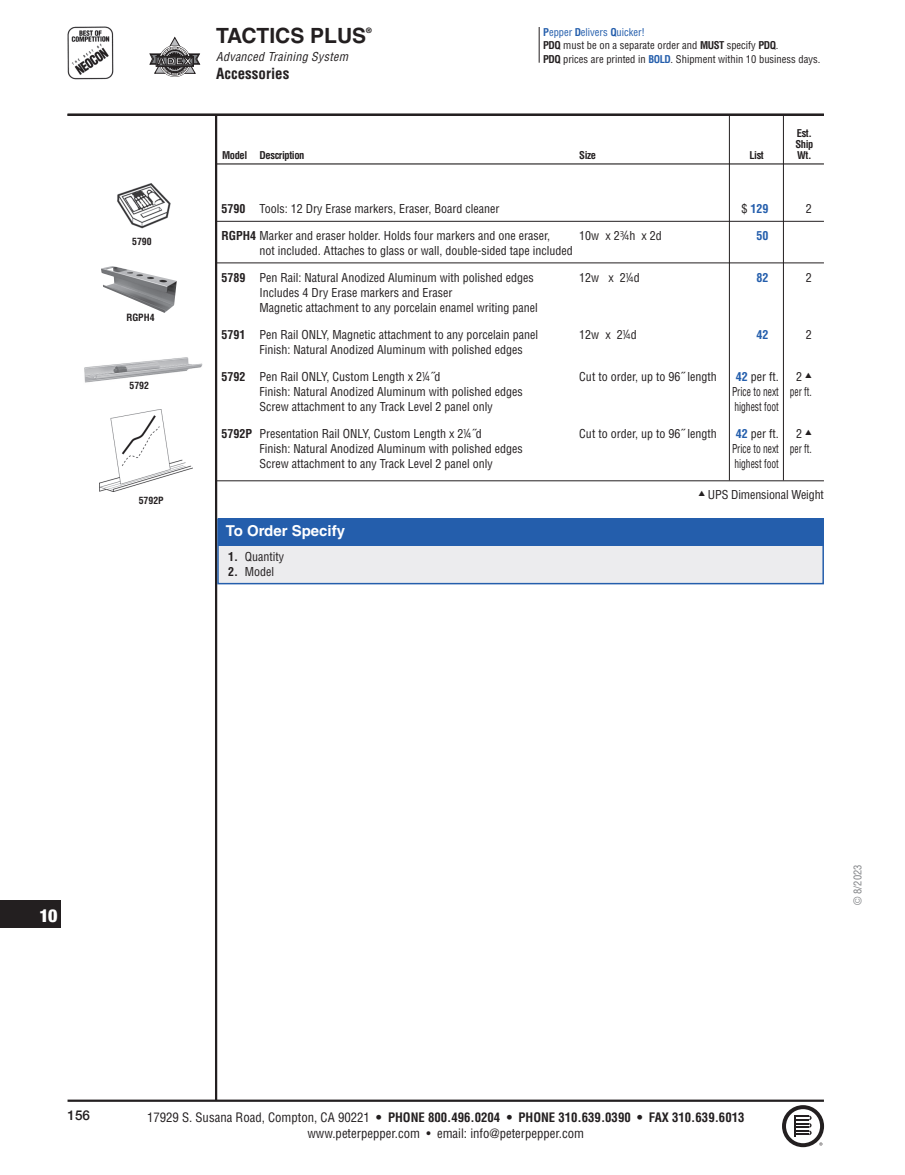
<style>
.page{position:relative;width:905px;height:1175px;background:#fff}
.page>*{position:absolute;margin:0;border:0;box-sizing:border-box;transform-origin:0 0}
.t1{font:700 21px "Helvetica LT";color:#231f20}
.t2{font:900 condensed 18px "Helvetica Neue";color:#fff}
.t3{font:700 15px "Helvetica LT";color:#fff}
.t4{font:700 condensed 15px "Helvetica";color:#231f20}
.t5{font:500 13.5px "Helvetica Neue";color:#231f20}
.t6{font:condensed 12.75px/15.3px "Helvetica";color:#231f20;text-align:center}
.t7{font:condensed 12px "Helvetica";color:#231f20}
.t8{font:condensed 12px "Helvetica";color:#231f20;scale:.79 1}
.t9{font:italic condensed 12px "Helvetica";letter-spacing:.025em;color:#231f20}
.t10{font:700 condensed 12px "Helvetica";color:#245eac}
.t11{font:condensed 10.5px "Helvetica";color:#231f20}
.t12{font:700 condensed 10.5px "Helvetica";letter-spacing:-.04em;color:#231f20}
.t13{font:condensed 10.5px "Helvetica";color:#245eac}
.t14{font:condensed 10.5px "Helvetica LT Pro";color:#808285}
.t15{font:700 condensed 9.75px "Helvetica";color:#231f20}
.t16{font:700 7.5px "Helvetica LT";color:#231f20}
.s1{font-weight:700}
.s2{font-weight:700;color:#245eac}
.s3{font-weight:400;color:#231f20}
.s4{font-family:"TBAA Forever";font-stretch:normal}
</style>
<div class="page">
<hr style="left:215px;top:115px;width:2px;height:985px;background:#231f20">
<hr style="left:68px;top:1099px;width:756px;height:2px;background:#231f20">
<svg style="left:782px;top:1105px;width:42px;height:42px"></svg>
<div style="left:0;top:900px;width:61px;height:27px;background:#231f20"></div>
<img style="left:67px;top:26px;width:47px;height:54px">
<hr style="left:783px;top:115px;width:1px;height:365px;background:#231f20">
<hr style="left:729px;top:115px;width:1px;height:365px;background:#231f20">
<hr style="left:216px;top:163px;width:608px;height:1px;background:#231f20">
<hr style="left:216px;top:221px;width:608px;height:1px;background:#231f20">
<hr style="left:216px;top:262px;width:608px;height:1px;background:#231f20">
<hr style="left:216px;top:480px;width:608px;height:1px;background:#231f20">
<img style="left:100px;top:410px;width:92px;height:81px">
<div style="left:217px;top:518px;width:607px;height:66px;background:#ececee;border:2px solid #245eac"></div>
<div style="left:218px;top:518px;width:605px;height:27px;background:#245eac"></div>
<div style="left:159px;top:46px;width:31px;height:31px;border:1px solid #231f20;border-radius:50%"></div>
<img style="left:167px;top:75px;width:16px;height:1px">
<svg style="left:149px;top:37px;width:51px;height:38px"></svg>
<img style="left:117px;top:183px;width:54px;height:46px">
<img style="left:84px;top:357px;width:118px;height:26px">
<hr style="left:538px;top:27px;width:1px;height:36px;background:#231f20">
<hr style="left:68px;top:114px;width:756px;height:2px;background:#231f20">
<img style="left:101px;top:266px;width:76px;height:47px">
<p class="t15" style="left:132px;top:235px;width:21px">5790</p>
<p class="t15" style="left:126px;top:311px;width:30px">RGPH4</p>
<p class="t15" style="left:129px;top:379px;width:21px">5792</p>
<p class="t15" style="left:139px;top:494px;width:26px">5792P</p>
<p class="t1" style="left:216px;top:23px;width:152px">TACTICS PLUS</p>
<p class="t16" style="left:366px;top:25px;width:7px">®</p>
<p class="t9" style="left:216px;top:49px;width:133px">Advanced Training System</p>
<p class="t4" style="left:216px;top:65px;width:75px">Accessories</p>
<p class="t13" style="left:543px;top:25px;width:103px"><span class="s1">P</span>epper <span class="s1">D</span>elivers <span class="s1">Q</span>uicker!</p>
<p class="t11" style="left:543px;top:39px;width:237px"><span class="s1">PDQ</span> must be on a separate order and <span class="s1">MUST</span> specify <span class="s1">PDQ</span>.</p>
<p class="t11" style="left:543px;top:52px;width:278px"><span class="s1">PDQ</span> prices are printed in <span class="s2">BOLD</span>. Shipment within 10 business days.</p>
<p class="t12" style="left:796px;top:127px;width:17px">Est.</p>
<p class="t12" style="left:795px;top:138px;width:19px">Ship</p>
<p class="t12" style="left:222px;top:149px;width:84px">Model Description</p>
<p class="t12" style="left:579px;top:149px;width:18px">Size</p>
<p class="t12" style="left:749px;top:149px;width:16px">List</p>
<p class="t12" style="left:797px;top:149px;width:16px">Wt.</p>
<p class="t7" style="left:221px;top:201px;width:279px"><span class="s1">5790</span> Tools: 12 Dry Erase markers, Eraser, Board cleaner</p>
<p class="t10" style="left:741px;top:202px;width:28px"><span class="s3">$</span> 129</p>
<p class="t7" style="left:806px;top:201px;width:7px">2</p>
<p class="t7" style="left:221px;top:228px;width:330px"><span class="s1">RGPH4</span> Marker and eraser holder. Holds four markers and one eraser,</p>
<p class="t7" style="left:579px;top:228px;width:84px">10w x 2<span class="s4">c</span>h x 2d</p>
<p class="t10" style="left:756px;top:229px;width:13px">50</p>
<p class="t7" style="left:260px;top:243px;width:314px">not included. Attaches to glass or wall, double-sided tape included</p>
<p class="t7" style="left:221px;top:270px;width:314px"><span class="s1">5789</span> Pen Rail: Natural Anodized Aluminum with polished edges</p>
<p class="t7" style="left:579px;top:270px;width:62px">12w x 2<span class="s4">b</span>d</p>
<p class="t10" style="left:756px;top:271px;width:13px">82</p>
<p class="t7" style="left:806px;top:270px;width:7px">2</p>
<p class="t7" style="left:260px;top:285px;width:194px">Includes 4 Dry Erase markers and Eraser</p>
<p class="t7" style="left:260px;top:300px;width:280px">Magnetic attachment to any porcelain enamel writing panel</p>
<p class="t7" style="left:221px;top:327px;width:318px"><span class="s1">5791</span> Pen Rail ONLY, Magnetic attachment to any porcelain panel</p>
<p class="t7" style="left:579px;top:327px;width:59px">12w x 2<span class="s4">b</span>d</p>
<p class="t10" style="left:756px;top:328px;width:13px">42</p>
<p class="t7" style="left:806px;top:327px;width:7px">2</p>
<p class="t7" style="left:260px;top:342px;width:264px">Finish: Natural Anodized Aluminum with polished edges</p>
<p class="t7" style="left:221px;top:369px;width:220px"><span class="s1">5792</span> Pen Rail ONLY, Custom Length x 2<span class="s4">b</span>˝d</p>
<p class="t7" style="left:579px;top:369px;width:139px">Cut to order, up to 96˝ length</p>
<p class="t7" style="left:736px;top:369px;width:44px"><span class="s2">42</span> per ft.</p>
<p class="t7" style="left:796px;top:369px;width:17px">2 ▲</p>
<p class="t7" style="left:260px;top:384px;width:264px">Finish: Natural Anodized Aluminum with polished edges</p>
<p class="t8" style="left:732px;top:384px;width:103px">Price to next per ft.</p>
<p class="t7" style="left:260px;top:399px;width:235px">Screw attachment to any Track Level 2 panel only</p>
<p class="t8" style="left:734px;top:399px;width:58px">highest foot</p>
<p class="t7" style="left:221px;top:426px;width:262px"><span class="s1">5792P</span> Presentation Rail ONLY, Custom Length x 2<span class="s4">b</span>˝d</p>
<p class="t7" style="left:579px;top:426px;width:139px">Cut to order, up to 96˝ length</p>
<p class="t7" style="left:736px;top:426px;width:44px"><span class="s2">42</span> per ft.</p>
<p class="t7" style="left:796px;top:426px;width:17px">2 ▲</p>
<p class="t7" style="left:260px;top:441px;width:264px">Finish: Natural Anodized Aluminum with polished edges</p>
<p class="t8" style="left:732px;top:441px;width:103px">Price to next per ft.</p>
<p class="t7" style="left:260px;top:456px;width:235px">Screw attachment to any Track Level 2 panel only</p>
<p class="t8" style="left:734px;top:456px;width:58px">highest foot</p>
<p class="t7" style="left:698px;top:487px;width:127px">▲ UPS Dimensional Weight</p>
<p class="t3" style="left:226px;top:522px;width:121px">To Order Specify</p>
<p class="t7" style="left:228px;top:549px;width:57px"><span class="s1">1.</span> Quantity</p>
<p class="t7" style="left:228px;top:564px;width:47px"><span class="s1">2.</span> Model</p>
<h2 class="t2" style="left:40px;top:901px;width:19px">10</h2>
<p class="t5" style="left:68px;top:1104px;width:24px">156</p>
<p class="t6" style="left:147px;top:1109px;width:599px">17929 S. Susana Road, Compton, CA 90221 <span class="s1">• PHONE 800.496.0204 • PHONE 310.639.0390 • FAX 310.639.6013 </span>www.peterpepper.com • email: info@peterpepper.com</p>
<p class="t14" style="left:851px;top:904px;width:42px;rotate:-90deg">© 8/2023</p>
</div>
